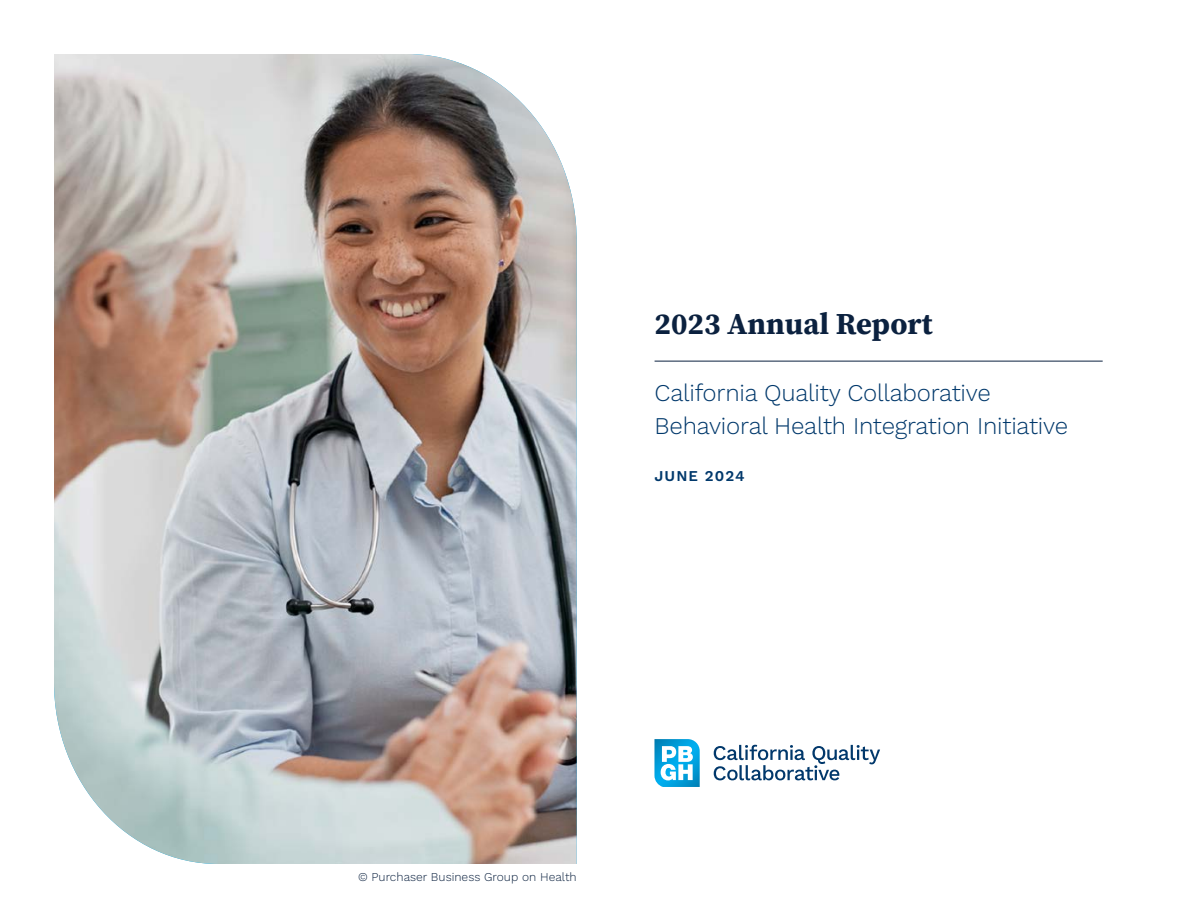
<style>
.page{position:relative;width:1188px;height:918px;background:#fff}
.page>*{position:absolute;margin:0;border:0;box-sizing:border-box;transform-origin:0 0}
.t1{font:30.45px "Source Serif Variable";color:#0b213f}
.t2{font:300 24px/33px "Work Sans";letter-spacing:-.01em;color:#01386b}
.t3{font:600 15px "Work Sans";letter-spacing:.07em;color:#01386b}
.t4{font:300 12px "Work Sans";color:#0b213f}
</style>
<div class="page">
<svg style="left:654px;top:739px;width:46px;height:48px"></svg>
<svg style="left:714px;top:745px;width:166px;height:35px"></svg>
<img style="left:54px;top:54px;width:523px;height:810px">
<hr style="left:655px;top:361px;width:448px;height:1px;background:#0b213f">
<p class="t1" style="left:655px;top:303px;width:280px">2023 Annual Report</p>
<p class="t2" style="left:655px;top:377px;width:415px">California Quality Collaborative<br>Behavioral Health Integration Initiative</p>
<p class="t3" style="left:655px;top:467px;width:91px">JUNE 2024</p>
<p class="t4" style="left:358px;top:870px;width:220px">© Purchaser Business Group on Health</p>
</div>
